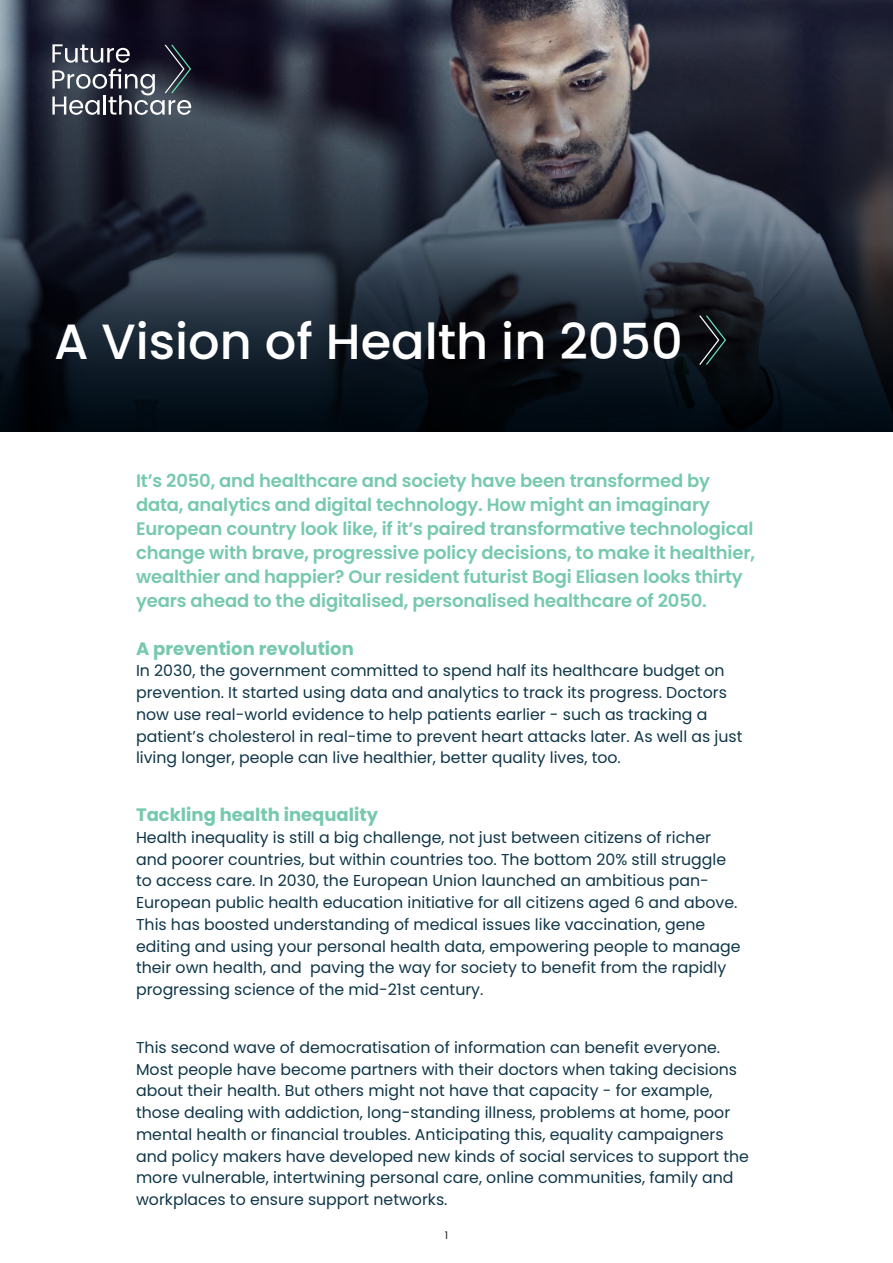
<style>
.page{position:relative;width:893px;height:1263px;background:#fff}
.page>*{position:absolute;margin:0;border:0;box-sizing:border-box;transform-origin:0 0}
.t1{font:500 49.5px "Poppins";color:#fff}
.t2{font:600 18px/24px "Poppins";letter-spacing:-.01em;color:#77c9ae}
.t3{font:700 18px "Poppins";color:#77c9ae}
.t4{font:15.75px/21.8px "Poppins";color:#0f3648}
.t5{font:10.5px "Poppins";color:#241f1f}
</style>
<div class="page">
<img style="left:0;top:0;width:893px;height:432px">
<svg style="left:0;top:64px;width:893px;height:367px;background:#373a47"></svg>
<svg style="left:1px;top:239px;width:892px;height:193px;background:#18212b"></svg>
<svg style="left:52px;top:44px;width:139px;height:71px;background:#535762"></svg>
<svg style="left:699px;top:315px;width:27px;height:50px"></svg>
<h1 class="t1" style="left:54px;top:313px;width:630px">A Vision of Health in 2050</h1>
<p class="t2" style="left:136px;top:468px;width:620px">It’s 2050, and healthcare and society have been transformed by data, analytics and digital technology. How might an imaginary European country look like, if it’s paired transformative technological change with brave, progressive policy decisions, to make it healthier, wealthier and happier? Our resident futurist Bogi Eliasen looks thirty years ahead to the digitalised, personalised healthcare of 2050.</p>
<p class="t3" style="left:136px;top:638px;width:219px">A prevention revolution</p>
<p class="t4" style="left:136px;top:660px;width:608px">In 2030, the government committed to spend half its healthcare budget on prevention. It started using data and analytics to track its progress. Doctors now use real-world evidence to help patients earlier - such as tracking a patient’s cholesterol in real-time to prevent heart attacks later. As well as just living longer, people can live healthier, better quality lives, too.</p>
<p class="t3" style="left:136px;top:804px;width:244px">Tackling health inequality</p>
<p class="t4" style="left:136px;top:827px;width:606px">Health inequality is still a big challenge, not just between citizens of richer and poorer countries, but within countries too. The bottom 20% still struggle to access care. In 2030, the European Union launched an ambitious pan-European public health education initiative for all citizens aged 6 and above.<br>This has boosted understanding of medical issues like vaccination, gene editing and using your personal health data, empowering people to manage their own health, and paving the way for society to benefit from the rapidly progressing science of the mid-21st century.</p>
<p class="t4" style="left:136px;top:1037px;width:614px">This second wave of democratisation of information can benefit everyone.<br>Most people have become partners with their doctors when taking decisions about their health. But others might not have that capacity - for example, those dealing with addiction, long-standing illness, problems at home, poor mental health or financial troubles. Anticipating this, equality campaigners and policy makers have developed new kinds of social services to support the more vulnerable, intertwining personal care, online communities, family and workplaces to ensure support networks.</p>
<p class="t5" style="left:445px;top:1229px;width:5px">1</p>
</div>
